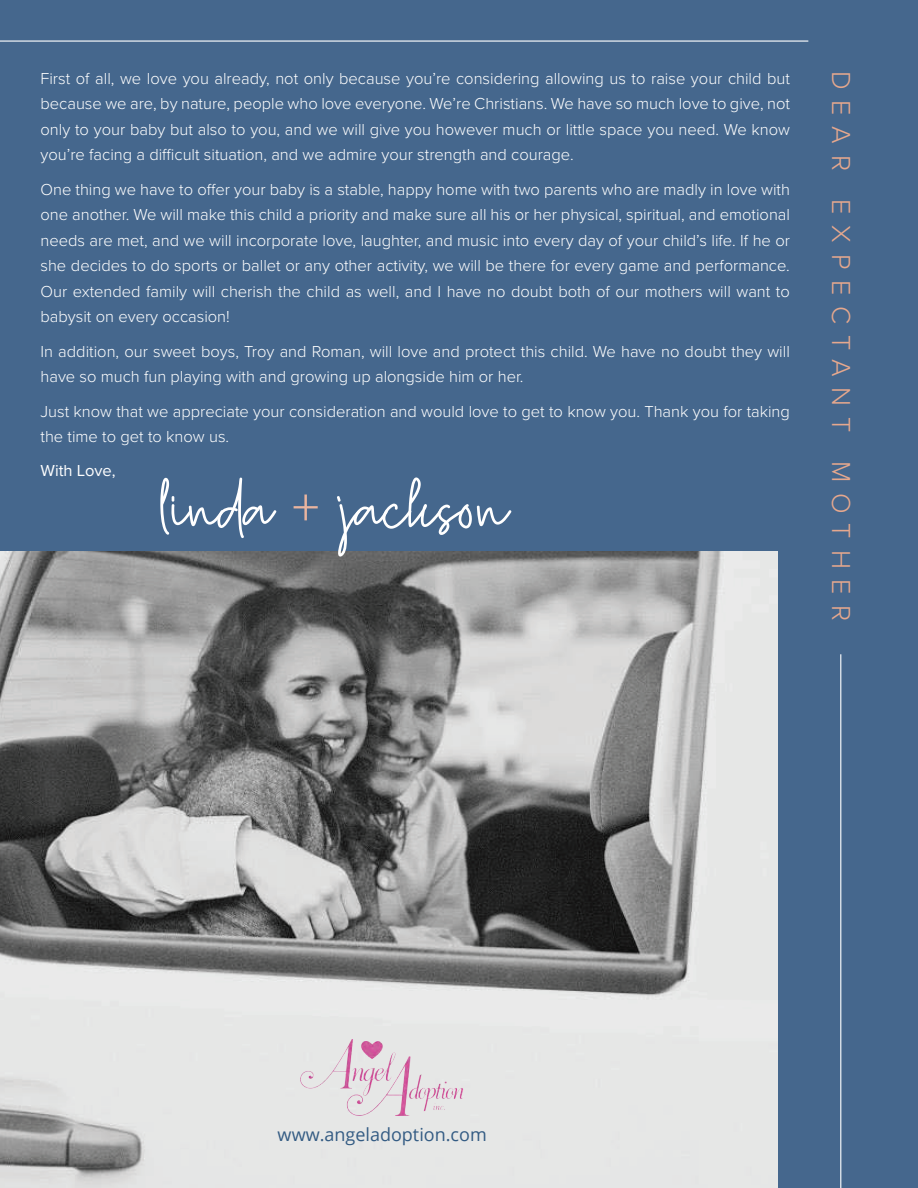
<style>
.page{position:relative;width:918px;height:1188px;background:#45678d}
.page>*{position:absolute;margin:0;border:0;box-sizing:border-box;transform-origin:0 0}
.t1{font:61.5px "Callien Pooh";color:#fff}
.t2{font:300 27px "Proxima Nova";letter-spacing:.4em;color:#e6a88e}
.t3{font:18px "Open Sans";color:#335b83}
.t4{font:300 16.5px/25.5px "Proxima Nova";color:#fff;text-align:justify}
.t5{font:16.5px "Proxima Nova";color:#fff}
.s1{font-family:"Proxima Nova";font-weight:300;font-size:55.05px;color:#e9b49f}
</style>
<div class="page">
<hr style="left:840px;top:654px;width:1px;height:534px;background:#fff">
<hr style="left:0;top:40px;width:808px;height:2px;background:#fff">
<img style="left:0;top:552px;width:778px;height:636px">
<img style="left:301px;top:1040px;width:163px;height:75px">
<p class="t4" style="left:40px;top:65px;width:751px">First of all, we love you already, not only because you’re considering allowing us to raise your child but because we are, by nature, people who love everyone. We’re Christians. We have so much love to give, not only to your baby but also to you, and we will give you however much or little space you need. We know you’re facing a difficult situation, and we admire your strength and courage.</p>
<p class="t4" style="left:40px;top:176px;width:751px">One thing we have to offer your baby is a stable, happy home with two parents who are madly in love with one another. We will make this child a priority and make sure all his or her physical, spiritual, and emotional needs are met, and we will incorporate love, laughter, and music into every day of your child’s life. If he or she decides to do sports or ballet or any other activity, we will be there for every game and performance.<br>Our extended family will cherish the child as well, and I have no doubt both of our mothers will want to babysit on every occasion!</p>
<p class="t4" style="left:40px;top:338px;width:751px">In addition, our sweet boys, Troy and Roman, will love and protect this child. We have no doubt they will have so much fun playing with and growing up alongside him or her.</p>
<p class="t4" style="left:40px;top:397px;width:751px">Just know that we appreciate your consideration and would love to get to know you. Thank you for taking the time to get to know us.</p>
<p class="t5" style="left:40px;top:459px;width:77px">With Love,</p>
<h1 class="t1" style="left:162px;top:473px;width:350px">linda <span class="s1">+</span> jackson</h1>
<h2 class="t2" style="left:861px;top:71px;width:552px;rotate:90deg">DEAR EXPECTANT MOTHER</h2>
<p class="t3" style="left:278px;top:1122px;width:211px">www.angeladoption.com</p>
</div>
